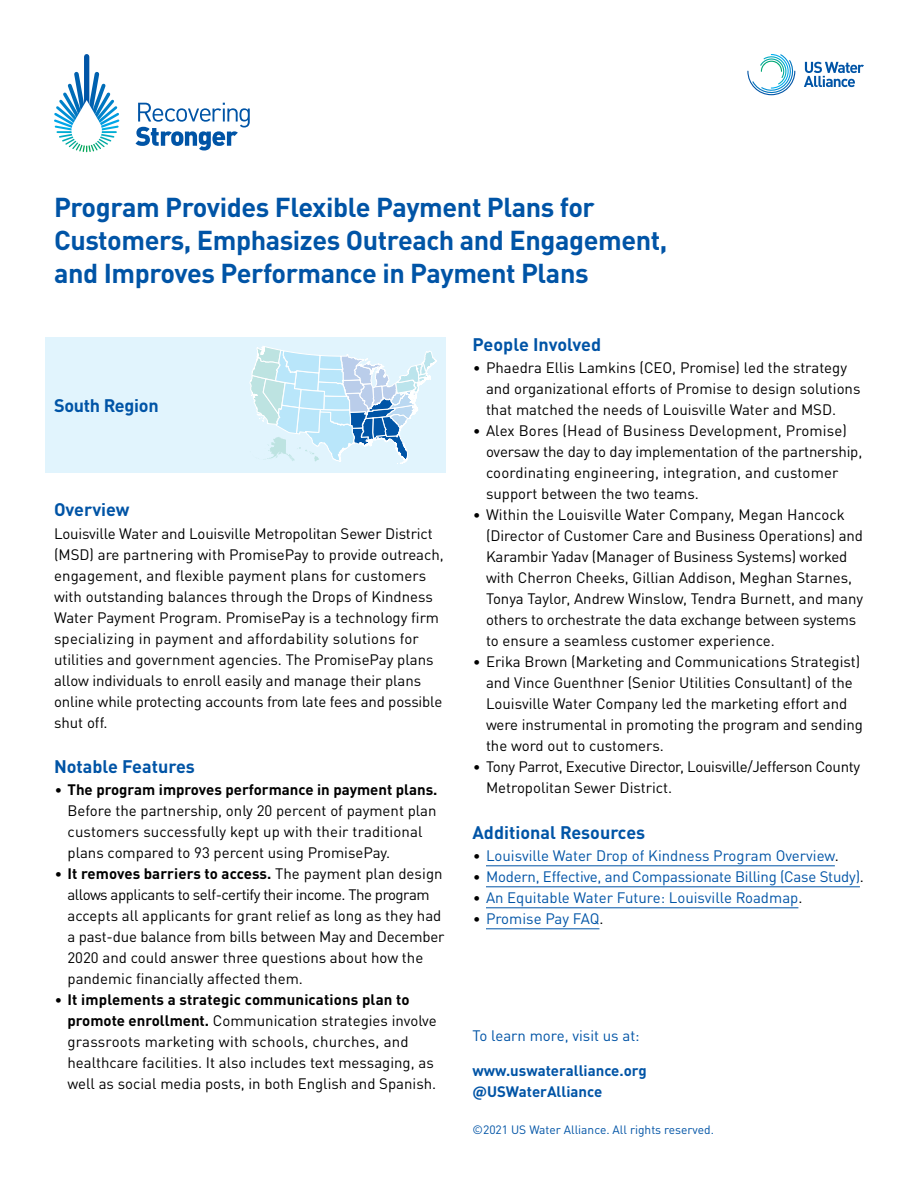
<style>
.page{position:relative;width:918px;height:1188px;background:#fff}
.page>*{position:absolute;margin:0;border:0;box-sizing:border-box;transform-origin:0 0}
.uswa_RS_title{font:700 27px/33px "DIN Pro";letter-spacing:-.015em;color:#0054a6}
.uswa_RS_head_1{font:700 18px "DIN Pro";color:#0054a6}
.uswa_body_regular{font:15px/21px "DIN Pro";color:#000}
.t1{font:15px "DIN Pro";letter-spacing:-.005em;color:#0054a6}
.uswa_body_regular-2{font:15px/21px "DIN Pro";letter-spacing:-.02em;color:#000}
.t2{font:700 15px "DIN Pro";color:#0054a6}
.uswa_body_regular-3{font:12px "DIN Pro";color:#0054a6}
.s1{font-family:"Trebuchet MS";font-size:16.5px}
.s2{font-weight:700}
.s3{font-family:"Trebuchet MS";font-size:16.5px;color:#000}
.s4{color:#000}
</style>
<div class="page">
<svg style="left:804px;top:62px;width:60px;height:25px"></svg>
<svg style="left:747px;top:54px;width:49px;height:42px"></svg>
<svg style="left:136px;top:103px;width:114px;height:48px"></svg>
<div style="left:84px;top:57px;width:5px;height:73px;background:#0054a6"></div>
<svg style="left:54px;top:69px;width:66px;height:84px"></svg>
<hr style="left:486px;top:866px;width:349px;height:1px;background:#0054a6">
<hr style="left:486px;top:887px;width:374px;height:1px;background:#0054a6">
<hr style="left:486px;top:908px;width:312px;height:1px;background:#0054a6">
<hr style="left:486px;top:929px;width:113px;height:1px;background:#0054a6">
<div style="left:45px;top:337px;width:401px;height:136px;background:#e1f4fd"></div>
<svg style="left:250px;top:346px;width:187px;height:118px"></svg>
<p class="uswa_RS_title" style="left:54px;top:188px;width:615px">Program Provides Flexible Payment Plans for<br>Customers, Emphasizes Outreach and Engagement, and Improves Performance in Payment Plans</p>
<p class="uswa_RS_head_1" style="left:54px;top:390px;width:106px">South Region</p>
<p class="uswa_RS_head_1" style="left:54px;top:495px;width:77px">Overview</p>
<p class="uswa_body_regular" style="left:54px;top:521px;width:391px">Louisville Water and Louisville Metropolitan Sewer District (MSD) are partnering with PromisePay to provide outreach, engagement, and flexible payment plans for customers with outstanding balances through the Drops of Kindness Water Payment Program. PromisePay is a technology firm specializing in payment and affordability solutions for utilities and government agencies. The PromisePay plans allow individuals to enroll easily and manage their plans online while protecting accounts from late fees and possible shut off.</p>
<p class="uswa_RS_head_1" style="left:54px;top:751px;width:142px">Notable Features</p>
<p class="uswa_body_regular" style="left:68px;top:778px;width:371px;text-indent:-14px"><span class="s1">•</span> <span class="s2">The program improves performance in payment plans.<br></span>Before the partnership, only 20 percent of payment plan customers successfully kept up with their traditional plans compared to 93 percent using PromisePay.</p>
<p class="uswa_body_regular" style="left:68px;top:862px;width:379px;text-indent:-14px"><span class="s1">•</span> <span class="s2">It removes barriers to access.</span> The payment plan design allows applicants to self-certify their income. The program accepts all applicants for grant relief as long as they had a past-due balance from bills between May and December 2020 and could answer three questions about how the pandemic financially affected them.</p>
<p class="uswa_body_regular" style="left:68px;top:988px;width:371px;text-indent:-14px"><span class="s1">•</span> <span class="s2">It implements a strategic communications plan to promote enrollment.</span> Communication strategies involve grassroots marketing with schools, churches, and healthcare facilities. It also includes text messaging, as well as social media posts, in both English and Spanish.</p>
<p class="uswa_RS_head_1" style="left:472px;top:329px;width:130px">People Involved</p>
<p class="uswa_body_regular" style="left:486px;top:356px;width:376px;text-indent:-14px"><span class="s1">•</span> Phaedra Ellis Lamkins (CEO, Promise) led the strategy and organizational efforts of Promise to design solutions that matched the needs of Louisville Water and MSD.</p>
<p class="uswa_body_regular" style="left:486px;top:419px;width:378px;text-indent:-14px"><span class="s1">•</span> Alex Bores (Head of Business Development, Promise) oversaw the day to day implementation of the partnership, coordinating engineering, integration, and customer support between the two teams.</p>
<p class="uswa_body_regular" style="left:486px;top:503px;width:379px;text-indent:-14px"><span class="s1">•</span> Within the Louisville Water Company, Megan Hancock (Director of Customer Care and Business Operations) and Karambir Yadav (Manager of Business Systems) worked with Cherron Cheeks, Gillian Addison, Meghan Starnes, Tonya Taylor, Andrew Winslow, Tendra Burnett, and many others to orchestrate the data exchange between systems to ensure a seamless customer experience.</p>
<p class="uswa_body_regular" style="left:486px;top:650px;width:378px;text-indent:-14px"><span class="s1">•</span> Erika Brown (Marketing and Communications Strategist) and Vince Guenthner (Senior Utilities Consultant) of the Louisville Water Company led the marketing effort and were instrumental in promoting the program and sending the word out to customers.</p>
<p class="uswa_body_regular-2" style="left:486px;top:755px;width:376px;text-indent:-14px"><span class="s1">•</span> Tony Parrot, Executive Director, Louisville/Jefferson County<br>Metropolitan Sewer District.</p>
<p class="uswa_RS_head_1" style="left:472px;top:817px;width:174px">Additional Resources</p>
<p class="t1" style="left:472px;top:844px;width:368px"><span class="s3">•</span> Louisville Water Drop of Kindness Program Overview<span class="s4">.</span></p>
<p class="t1" style="left:472px;top:865px;width:393px"><span class="s3">•</span> Modern, Effective, and Compassionate Billing (Case Study)<span class="s4">.</span></p>
<p class="t1" style="left:472px;top:886px;width:331px"><span class="s3">•</span> An Equitable Water Future: Louisville Roadmap<span class="s4">.</span></p>
<p class="t1" style="left:472px;top:907px;width:133px"><span class="s3">•</span> Promise Pay FAQ<span class="s4">.</span></p>
<p class="t1" style="left:472px;top:1024px;width:169px">To learn more, visit us at:</p>
<p class="t2" style="left:472px;top:1058px;width:176px">www.uswateralliance.org</p>
<p class="t2" style="left:472px;top:1079px;width:131px">@USWaterAlliance</p>
<p class="uswa_body_regular-3" style="left:472px;top:1120px;width:243px">©2021 US Water Alliance. All rights reserved.</p>
</div>
